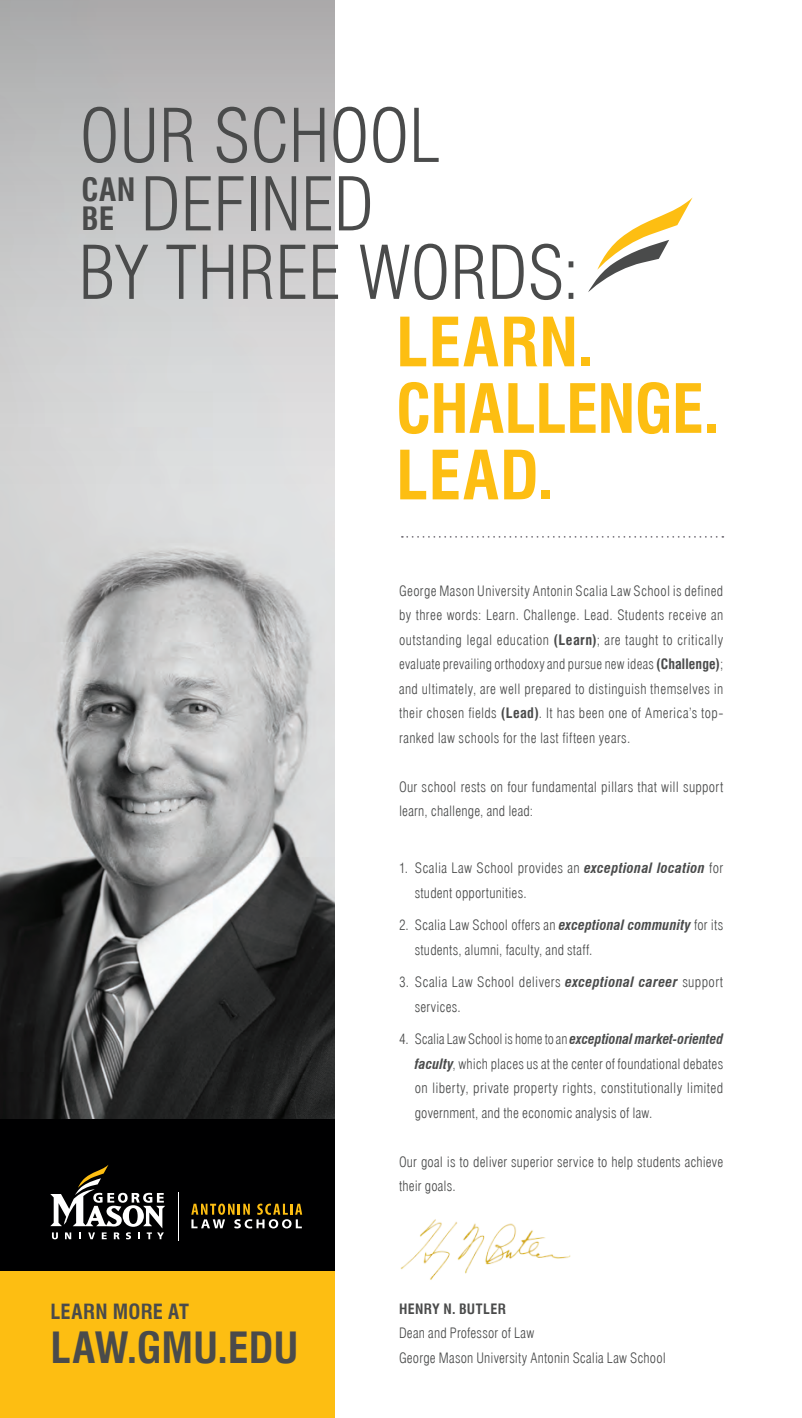
<style>
.page{position:relative;width:802px;height:1418px;background:#fff}
.page>*{position:absolute;margin:0;border:0;box-sizing:border-box;transform-origin:0 0}
.t1{font:300 condensed 72.62px "Swiss 721 BT";color:#4a4b4b}
.t2{font:700 condensed 65.98px/66.5px "Swiss 721 BT";color:#fdbe12}
.t3{font:700 condensed 42px "Swiss 721 BT";color:#4a4b4b}
.t4{font:700 condensed 31.32px/29.6px "Swiss 721 BT";color:#4a4b4b}
.t5{font:700 condensed 20.47px "Swiss 721 BT";letter-spacing:.02em;color:#4a4b4b}
.t6{font:300 condensed 14px/24.5px "Swiss 721 BT";letter-spacing:.015em;color:#4a4b4b}
.t7{font:700 condensed 14px "Swiss 721 BT";letter-spacing:.025em;color:#4a4b4b}
.s1{font-weight:700}
.s2{font-weight:700;font-style:italic}
</style>
<div class="page">
<div style="left:0;top:1034px;width:335px;height:384px;background:#fdbe12"></div>
<div style="left:0;top:1034px;width:335px;height:237px;background:#000001"></div>
<img style="left:0;top:512px;width:335px;height:606px">
<div style="left:0;top:0;width:335px;height:512px;background:linear-gradient(to bottom,#b0aeaf,#e2e4e4)"></div>
<img style="left:400px;top:1219px;width:171px;height:61px">
<svg style="left:588px;top:198px;width:104px;height:94px"></svg>
<svg style="left:402px;top:536px;width:321px;height:2px"></svg>
<svg style="left:50px;top:1165px;width:115px;height:74px"></svg>
<hr style="left:178px;top:1191px;width:1px;height:49px;background:#fff">
<svg style="left:191px;top:1203px;width:111px;height:25px"></svg>
<h1 class="t1" style="left:80px;top:92px;width:362px">OUR SCHOOL</h1>
<h1 class="t1" style="left:141px;top:160px;width:235px">DEFINED</h1>
<h1 class="t1" style="left:78px;top:229px;width:502px">BY THREE WORDS:</h1>
<h3 class="t4" style="left:82px;top:175px;width:56px">CAN<br>BE</h3>
<h2 class="t2" style="left:396px;top:309px;width:325px">LEARN.<br>CHALLENGE.<br>LEAD.</h2>
<p class="t6" style="left:399px;top:578px;width:326px;text-align:justify">George Mason University Antonin Scalia Law School is defined by three words: Learn. Challenge. Lead. Students receive an outstanding legal education <span class="s1">(Learn)</span>; are taught to critically evaluate prevailing orthodoxy and pursue new ideas <span class="s1">(Challenge)</span>; and ultimately, are well prepared to distinguish themselves in their chosen fields <span class="s1">(Lead)</span>. It has been one of America’s top&shy;ranked law schools for the last fifteen years.</p>
<p class="t6" style="left:399px;top:774px;width:326px">Our school rests on four fundamental pillars that will support learn, challenge, and lead:</p>
<h3 class="t5" style="left:50px;top:1299px;width:140px">LEARN MORE AT</h3>
<h3 class="t3" style="left:51px;top:1322px;width:249px">LAW.GMU.EDU</h3>
<p class="t6" style="left:415px;top:856px;width:310px;text-indent:-16px">1. Scalia Law School provides an <span class="s2">exceptional location</span> for student opportunities.</p>
<p class="t6" style="left:415px;top:913px;width:310px;text-indent:-16px">2. Scalia Law School offers an <span class="s2">exceptional community</span> for its students, alumni, faculty, and staff.</p>
<p class="t6" style="left:415px;top:969px;width:310px;text-indent:-16px">3. Scalia Law School delivers <span class="s2">exceptional career</span> support services.</p>
<p class="t6" style="left:415px;top:1026px;width:310px;text-align:justify;text-indent:-16px">4. Scalia Law School is home to an <span class="s2">exceptional market-oriented faculty</span>, which places us at the center of foundational debates on liberty, private property rights, constitutionally limited government, and the economic analysis of law.</p>
<p class="t6" style="left:399px;top:1149px;width:326px">Our goal is to deliver superior service to help students achieve their goals.</p>
<p class="t7" style="left:399px;top:1300px;width:108px">HENRY N. BUTLER</p>
<p class="t6" style="left:399px;top:1320px;width:268px">Dean and Professor of Law<br>George Mason University Antonin Scalia Law School</p>
</div>
